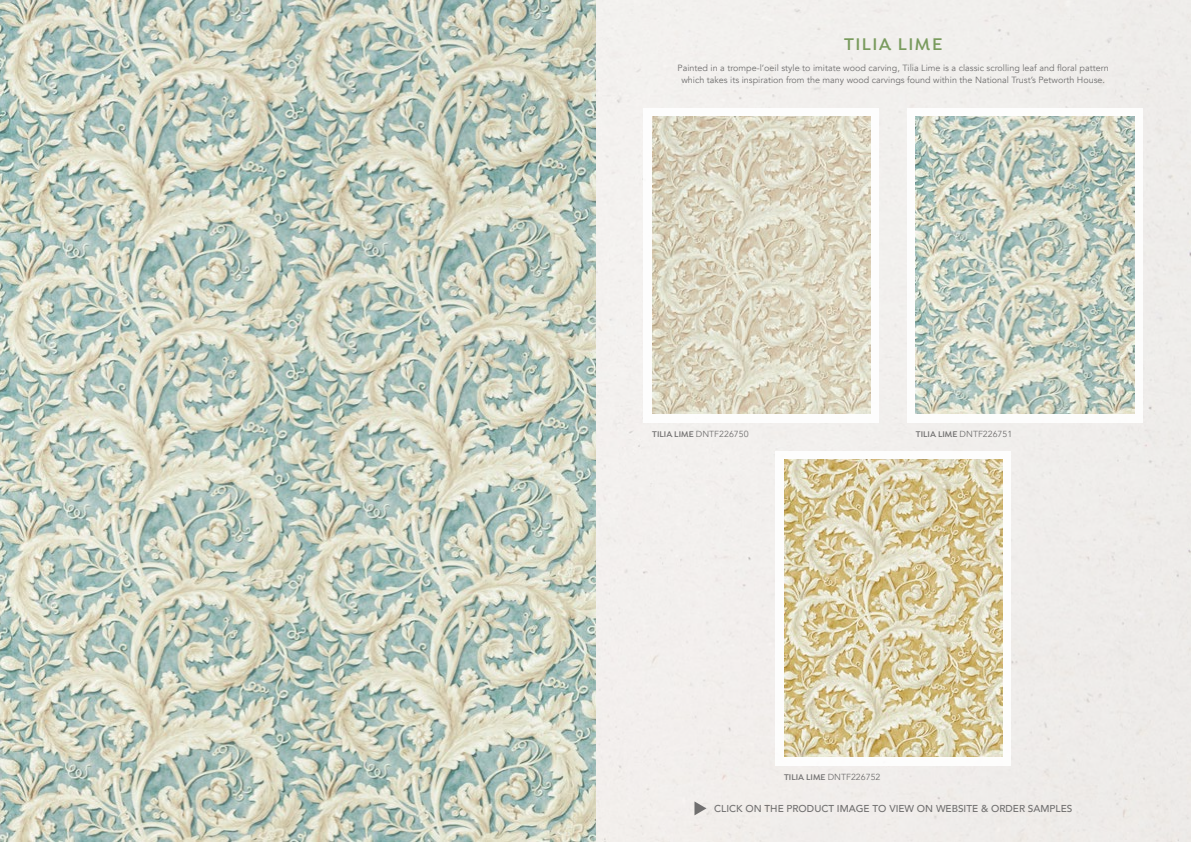
<style>
.page{position:relative;width:1191px;height:842px;background:#fff}
.page>*{position:absolute;margin:0;border:0;box-sizing:border-box;transform-origin:0 0}
.t1{font:600 18px "Isidora";letter-spacing:.08em;color:#799b5d}
.t2{font:500 10px "Avenir";color:#706f6f}
.t3{font:9px/12px "Avenir";color:#706f6f;text-align:center}
.t4{font:8.8px "Avenir";color:#706f6f}
.s1{font-family:"Isidora";font-weight:600}
</style>
<div class="page">
<img style="left:0;top:0;width:1191px;height:842px">
<div style="left:643px;top:108px;width:236px;height:314px;background:#fff"></div>
<div style="left:775px;top:451px;width:236px;height:314px;background:#fff"></div>
<div style="left:907px;top:108px;width:235px;height:314px;background:#fff"></div>
<img style="left:652px;top:116px;width:218px;height:298px">
<img style="left:784px;top:459px;width:218px;height:298px">
<img style="left:916px;top:116px;width:218px;height:298px">
<svg style="left:694px;top:801px;width:12px;height:14px"></svg>
<h1 class="t1" style="left:844px;top:34px;width:100px">TILIA LIME</h1>
<p class="t3" style="left:677px;top:62px;width:433px">Painted in a trompe-l’oeil style to imitate wood carving, Tilia Lime is a classic scrolling leaf and floral pattern which takes its inspiration from the many wood carvings found within the National Trust’s Petworth House.</p>
<p class="t4" style="left:652px;top:429px;width:98px"><span class="s1">TILIA LIME</span> DNTF226750</p>
<p class="t4" style="left:916px;top:429px;width:98px"><span class="s1">TILIA LIME</span> DNTF226751</p>
<p class="t4" style="left:784px;top:772px;width:98px"><span class="s1">TILIA LIME</span> DNTF226752</p>
<p class="t2" style="left:714px;top:800px;width:360px">CLICK ON THE PRODUCT IMAGE TO VIEW ON WEBSITE &amp; ORDER SAMPLES</p>
</div>
